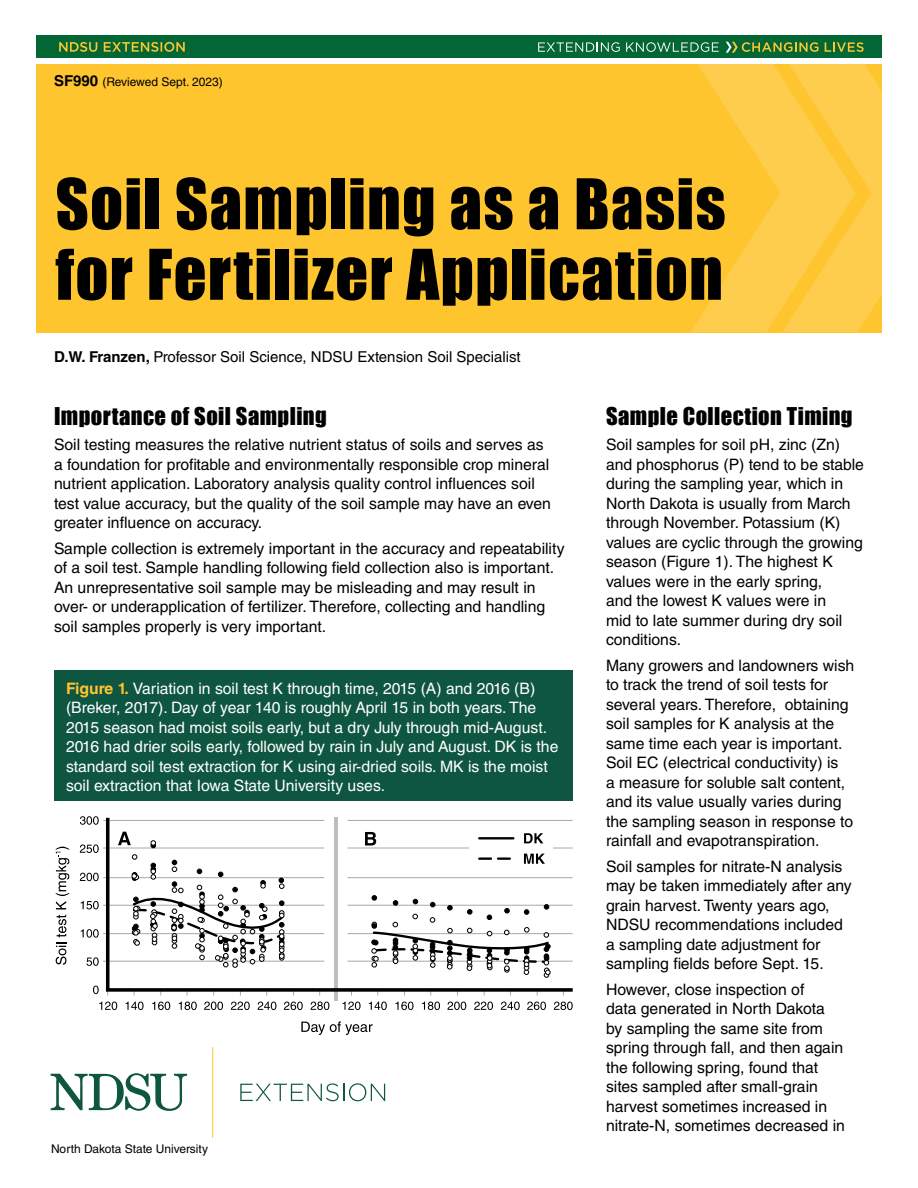
<style>
.page{position:relative;width:918px;height:1188px;background:#fff}
.page>*{position:absolute;margin:0;border:0;box-sizing:border-box;transform-origin:0 0}
.body{font:64.5px/70.5px "Impact";letter-spacing:.02em;color:#000}
.headings{font:22.5px "Impact";letter-spacing:.02em;color:#000}
.body-2{font:15.75px/19.5px "Helvetica LT Std";color:#000}
.t1{font:15.75px/19.5px "Helvetica LT Std";color:#fff}
.body-3{font:15px "Helvetica LT Std";color:#000}
.body-4{font:12px "Helvetica LT Std";color:#000}
.s1{font-weight:700;font-size:15px}
.s2{font-weight:700}
.s3{font-weight:700;color:#ffc52f}
</style>
<div class="page">
<div style="left:36px;top:64px;width:846px;height:269px;background:#ffc52f"></div>
<svg style="left:691px;top:57px;width:35px;height:275px"></svg>
<div style="left:54px;top:671px;width:518px;height:130px;background:#0f5640"></div>
<svg style="left:51px;top:1073px;width:136px;height:38px"></svg>
<hr style="left:212px;top:1047px;width:1px;height:91px;background:#ffc52f">
<svg style="left:240px;top:1083px;width:145px;height:18px"></svg>
<div style="left:37px;top:35px;width:845px;height:22px;background:#036735"></div>
<svg style="left:538px;top:42px;width:82px;height:10px"></svg>
<svg style="left:626px;top:42px;width:93px;height:10px"></svg>
<svg style="left:726px;top:42px;width:156px;height:290px"></svg>
<svg style="left:59px;top:42px;width:126px;height:10px"></svg>
<hr style="left:103px;top:961px;width:221px;height:1px;background:#a7a9ac">
<hr style="left:103px;top:933px;width:221px;height:1px;background:#a7a9ac">
<hr style="left:103px;top:905px;width:221px;height:1px;background:#a7a9ac">
<hr style="left:103px;top:877px;width:221px;height:1px;background:#a7a9ac">
<hr style="left:103px;top:848px;width:221px;height:1px;background:#a7a9ac">
<hr style="left:103px;top:820px;width:221px;height:1px;background:#a7a9ac">
<hr style="left:334px;top:817px;width:4px;height:183px;background:#bbbdc0">
<svg style="left:311px;top:1002px;width:18px;height:8px"></svg>
<svg style="left:284px;top:1002px;width:19px;height:8px"></svg>
<svg style="left:258px;top:1002px;width:18px;height:8px"></svg>
<svg style="left:231px;top:1002px;width:19px;height:8px"></svg>
<svg style="left:204px;top:1002px;width:19px;height:8px"></svg>
<svg style="left:179px;top:1002px;width:18px;height:8px"></svg>
<svg style="left:152px;top:1002px;width:18px;height:8px"></svg>
<svg style="left:126px;top:1002px;width:18px;height:8px"></svg>
<svg style="left:99px;top:1002px;width:18px;height:8px"></svg>
<svg style="left:554px;top:1002px;width:19px;height:8px"></svg>
<svg style="left:527px;top:1002px;width:19px;height:8px"></svg>
<svg style="left:501px;top:1002px;width:19px;height:8px"></svg>
<svg style="left:474px;top:1002px;width:19px;height:8px"></svg>
<svg style="left:447px;top:1002px;width:19px;height:8px"></svg>
<svg style="left:422px;top:1002px;width:18px;height:8px"></svg>
<svg style="left:396px;top:1002px;width:18px;height:8px"></svg>
<svg style="left:369px;top:1002px;width:18px;height:8px"></svg>
<svg style="left:343px;top:1002px;width:18px;height:8px"></svg>
<svg style="left:80px;top:816px;width:19px;height:9px"></svg>
<svg style="left:80px;top:844px;width:19px;height:9px"></svg>
<svg style="left:80px;top:873px;width:19px;height:8px"></svg>
<svg style="left:81px;top:901px;width:18px;height:8px"></svg>
<svg style="left:81px;top:929px;width:18px;height:9px"></svg>
<svg style="left:86px;top:957px;width:13px;height:9px"></svg>
<svg style="left:93px;top:986px;width:6px;height:8px"></svg>
<svg style="left:56px;top:943px;width:10px;height:22px"></svg>
<svg style="left:57px;top:915px;width:9px;height:22px"></svg>
<svg style="left:56px;top:847px;width:13px;height:62px"></svg>
<svg style="left:301px;top:1021px;width:72px;height:14px"></svg>
<svg style="left:104px;top:817px;width:469px;height:176px"></svg>
<p class="body-4" style="left:54px;top:75px;width:170px"><span class="s1">SF990</span> (Reviewed Sept. 2023)</p>
<p class="body" style="left:56px;top:167px;width:672px">Soil Sampling as a Basis for Fertilizer Application</p>
<p class="body-3" style="left:54px;top:348px;width:468px"><span class="s2">D.W. Franzen,</span> Professor Soil Science, NDSU Extension Soil Specialist</p>
<p class="headings" style="left:54px;top:398px;width:274px">Importance of Soil Sampling</p>
<p class="body-2" style="left:54px;top:435px;width:498px">Soil testing measures the relative nutrient status of soils and serves as a foundation for profitable and environmentally responsible crop mineral nutrient application. Laboratory analysis quality control influences soil test value accuracy, but the quality of the soil sample may have an even greater influence on accuracy.</p>
<p class="body-2" style="left:54px;top:538px;width:512px">Sample collection is extremely important in the accuracy and repeatability of a soil test. Sample handling following field collection also is important.<br>An unrepresentative soil sample may be misleading and may result in over- or underapplication of fertilizer. Therefore, collecting and handling soil samples properly is very important.</p>
<p class="t1" style="left:66px;top:679px;width:494px"><span class="s3">Figure 1.</span> Variation in soil test K through time, 2015 (A) and 2016 (B) (Breker, 2017). Day of year 140 is roughly April 15 in both years. The 2015 season had moist soils early, but a dry July through mid-August.<br>2016 had drier soils early, followed by rain in July and August. DK is the standard soil test extraction for K using air-dried soils. MK is the moist soil extraction that Iowa State University uses.</p>
<p class="body-4" style="left:51px;top:1141px;width:159px">North Dakota State University</p>
<p class="headings" style="left:606px;top:398px;width:248px">Sample Collection Timing</p>
<p class="body-2" style="left:606px;top:435px;width:260px">Soil samples for soil pH, zinc (Zn) and phosphorus (P) tend to be stable during the sampling year, which in<br>North Dakota is usually from March through November. Potassium (K) values are cyclic through the growing season (Figure 1). The highest K values were in the early spring,<br>and the lowest K values were in<br>mid to late summer during dry soil conditions.</p>
<p class="body-2" style="left:606px;top:655px;width:250px">Many growers and landowners wish to track the trend of soil tests for several years. Therefore, obtaining soil samples for K analysis at the same time each year is important.<br>Soil EC (electrical conductivity) is<br>a measure for soluble salt content, and its value usually varies during the sampling season in response to rainfall and evapotranspiration.</p>
<p class="body-2" style="left:606px;top:856px;width:247px">Soil samples for nitrate-N analysis may be taken immediately after any grain harvest. Twenty years ago, NDSU recommendations included a sampling date adjustment for sampling fields before Sept. 15.</p>
<p class="body-2" style="left:606px;top:979px;width:241px">However, close inspection of<br>data generated in North Dakota by sampling the same site from spring through fall, and then again the following spring, found that sites sampled after small-grain harvest sometimes increased in nitrate-N, sometimes decreased in</p>
</div>
